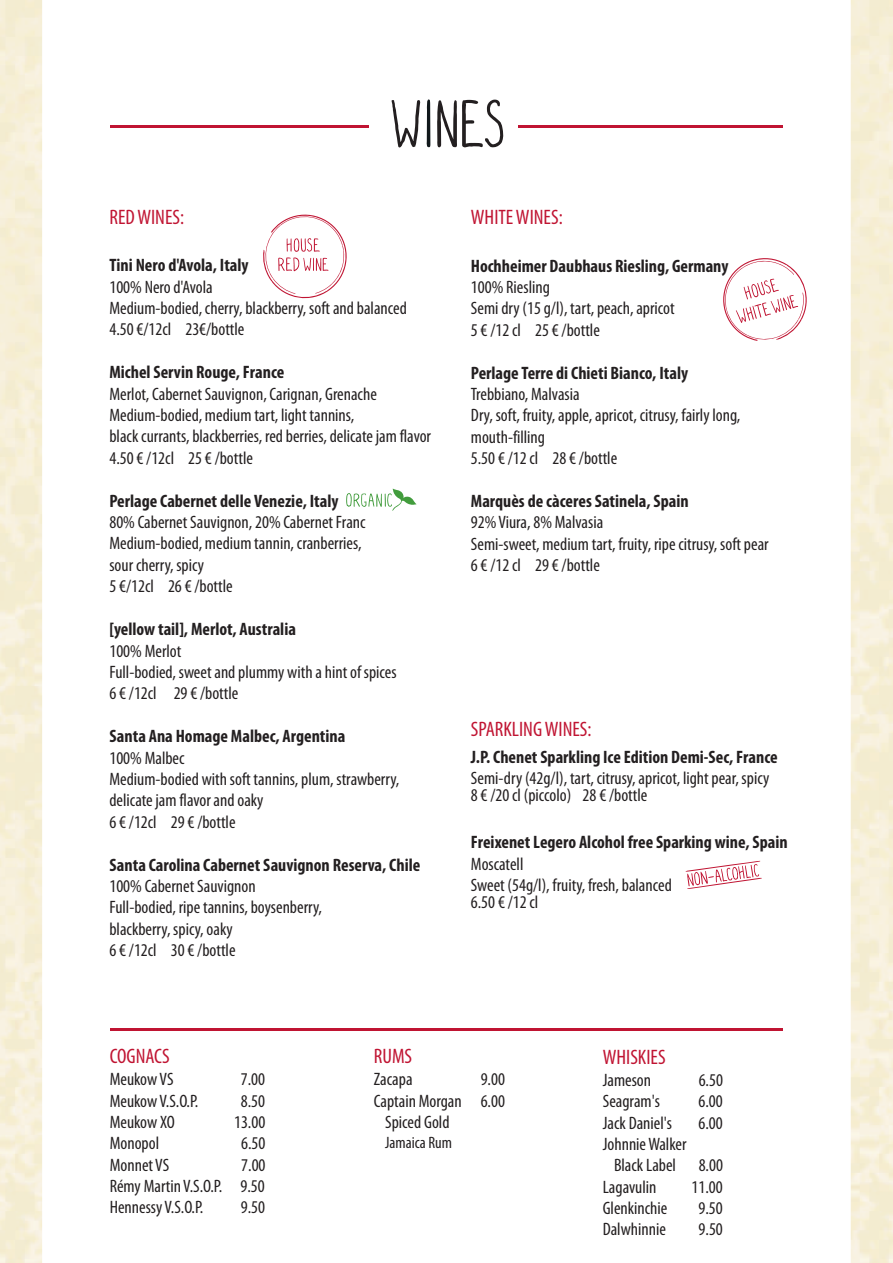
<style>
.page{position:relative;width:893px;height:1263px;background:#fff}
.page>*{position:absolute;margin:0;border:0;box-sizing:border-box;transform-origin:0 0}
.t1{font:condensed 21px "Myriad Pro";color:#c01432}
.t2{font:condensed 18px/21.3px "Myriad Pro";color:#231f20}
.t3{font:700 condensed 18px "Myriad Pro";color:#231f20}
.t4{font:condensed 16.5px "Myriad Pro";color:#231f20}
</style>
<div class="page">
<hr style="left:111px;top:125px;width:258px;height:3px;background:#c01432">
<hr style="left:518px;top:125px;width:264px;height:3px;background:#c01432">
<hr style="left:110px;top:1028px;width:672px;height:2px;background:#c01432">
<svg style="left:391px;top:99px;width:39px;height:49px"></svg>
<svg style="left:437px;top:99px;width:67px;height:49px"></svg>
<svg style="left:263px;top:214px;width:84px;height:85px"></svg>
<svg style="left:723px;top:258px;width:84px;height:83px"></svg>
<svg style="left:346px;top:489px;width:70px;height:22px"></svg>
<svg style="left:685px;top:860px;width:77px;height:29px"></svg>
<p class="t1" style="left:109px;top:208px;width:76px">RED WINES:</p>
<p class="t3" style="left:109px;top:258px;width:141px">Tini Nero d'Avola, Italy</p>
<p class="t2" style="left:109px;top:277px;width:299px">100% Nero d'Avola<br>Medium-bodied, cherry, blackberry, soft and balanced<br>4.50 €/12cl 23€/bottle</p>
<p class="t3" style="left:109px;top:365px;width:176px">Michel Servin Rouge, France</p>
<p class="t2" style="left:109px;top:384px;width:323px">Merlot, Cabernet Sauvignon, Carignan, Grenache Medium-bodied, medium tart, light tannins,<br>black currants, blackberries, red berries, delicate jam flavor 4.50 € /12cl 25 € /bottle</p>
<p class="t3" style="left:109px;top:493px;width:231px">Perlage Cabernet delle Venezie, Italy</p>
<p class="t2" style="left:109px;top:513px;width:258px">80% Cabernet Sauvignon, 20% Cabernet Franc<br>Medium-bodied, medium tannin, cranberries, sour cherry, spicy<br>5 €/12cl 26 € /bottle</p>
<p class="t3" style="left:109px;top:622px;width:188px">[yellow tail], Merlot, Australia</p>
<p class="t2" style="left:109px;top:641px;width:289px">100% Merlot<br>Full-bodied, sweet and plummy with a hint of spices<br>6 € /12cl 29 € /bottle</p>
<p class="t3" style="left:109px;top:729px;width:237px">Santa Ana Homage Malbec, Argentina</p>
<p class="t2" style="left:109px;top:748px;width:291px">100% Malbec<br>Medium-bodied with soft tannins, plum, strawberry, delicate jam flavor and oaky<br>6 € /12cl 29 € /bottle</p>
<p class="t3" style="left:109px;top:857px;width:312px">Santa Carolina Cabernet Sauvignon Reserva, Chile</p>
<p class="t2" style="left:109px;top:877px;width:214px">100% Cabernet Sauvignon<br>Full-bodied, ripe tannins, boysenberry, blackberry, spicy, oaky<br>6 € /12cl 30 € /bottle</p>
<p class="t1" style="left:471px;top:208px;width:93px">WHITE WINES:</p>
<p class="t3" style="left:471px;top:258px;width:259px">Hochheimer Daubhaus Riesling, Germany</p>
<p class="t2" style="left:471px;top:278px;width:205px">100% Riesling<br>Semi dry (15 g/l), tart, peach, apricot</p>
<p class="t2" style="left:471px;top:320px;width:130px">5 € /12 cl 25 € /bottle</p>
<p class="t3" style="left:471px;top:365px;width:219px">Perlage Terre di Chieti Bianco, Italy</p>
<p class="t2" style="left:471px;top:385px;width:271px">Trebbiano, Malvasia<br>Dry, soft, fruity, apple, apricot, citrusy, fairly long, mouth-filling</p>
<p class="t2" style="left:471px;top:449px;width:148px">5.50 € /12 cl 28 € /bottle</p>
<p class="t3" style="left:471px;top:493px;width:219px">Marquès de càceres Satinela, Spain</p>
<p class="t2" style="left:471px;top:513px;width:299px">92% Viura, 8% Malvasia<br>Semi-sweet, medium tart, fruity, ripe citrusy, soft pear</p>
<p class="t2" style="left:471px;top:556px;width:130px">6 € /12 cl 29 € /bottle</p>
<p class="t1" style="left:471px;top:720px;width:122px">SPARKLING WINES:</p>
<p class="t3" style="left:471px;top:749px;width:308px">J.P. Chenet Sparkling Ice Edition Demi-Sec, France</p>
<p class="t2" style="left:471px;top:769px;width:300px">Semi-dry (42g/l), tart, citrusy, apricot, light pear, spicy</p>
<p class="t2" style="left:471px;top:786px;width:178px">8 € /20 cl (piccolo) 28 € /bottle</p>
<p class="t3" style="left:471px;top:835px;width:318px">Freixenet Legero Alcohol free Sparking wine, Spain</p>
<p class="t2" style="left:471px;top:855px;width:202px">Moscatell<br>Sweet (54g/l), fruity, fresh, balanced</p>
<p class="t2" style="left:471px;top:893px;width:69px">6.50 € /12 cl</p>
<p class="t1" style="left:110px;top:1047px;width:61px">COGNACS</p>
<p class="t2" style="left:110px;top:1070px;width:65px">Meukow VS</p>
<p class="t2" style="left:241px;top:1070px;width:26px">7.00</p>
<p class="t2" style="left:110px;top:1091px;width:90px">Meukow V.S.O.P.</p>
<p class="t2" style="left:241px;top:1091px;width:26px">8.50</p>
<p class="t2" style="left:110px;top:1113px;width:67px">Meukow XO</p>
<p class="t2" style="left:234px;top:1112px;width:33px">13.00</p>
<p class="t2" style="left:110px;top:1134px;width:51px">Monopol</p>
<p class="t2" style="left:241px;top:1134px;width:26px">6.50</p>
<p class="t2" style="left:110px;top:1177px;width:156px">Rémy Martin V.S.O.P. 9.50<br>Hennessy V.S.O.P.</p>
<p class="t2" style="left:110px;top:1155px;width:61px">Monnet VS</p>
<p class="t2" style="left:241px;top:1155px;width:26px">7.00</p>
<p class="t2" style="left:241px;top:1198px;width:26px">9.50</p>
<p class="t1" style="left:374px;top:1047px;width:40px">RUMS</p>
<p class="t2" style="left:374px;top:1070px;width:40px">Zacapa</p>
<p class="t2" style="left:481px;top:1070px;width:26px">9.00</p>
<p class="t2" style="left:374px;top:1091px;width:132px">Captain Morgan 6.00</p>
<p class="t2" style="left:385px;top:1113px;width:66px">Spiced Gold</p>
<p class="t4" style="left:385px;top:1135px;width:68px">Jamaica Rum</p>
<p class="t1" style="left:603px;top:1048px;width:64px">WHISKIES</p>
<p class="t2" style="left:603px;top:1071px;width:50px">Jameson</p>
<p class="t2" style="left:699px;top:1071px;width:26px">6.50</p>
<p class="t2" style="left:603px;top:1092px;width:59px">Seagram's</p>
<p class="t2" style="left:698px;top:1092px;width:26px">6.00</p>
<p class="t2" style="left:603px;top:1113px;width:71px">Jack Daniel's</p>
<p class="t2" style="left:698px;top:1113px;width:26px">6.00</p>
<p class="t2" style="left:603px;top:1135px;width:85px;text-align:center">Johnnie Walker<br>Black Label</p>
<p class="t2" style="left:699px;top:1156px;width:26px">8.00</p>
<p class="t2" style="left:603px;top:1177px;width:55px">Lagavulin</p>
<p class="t2" style="left:692px;top:1177px;width:33px">11.00</p>
<p class="t2" style="left:603px;top:1199px;width:66px">Glenkinchie</p>
<p class="t2" style="left:698px;top:1199px;width:26px">9.50</p>
<p class="t2" style="left:603px;top:1220px;width:65px">Dalwhinnie</p>
<p class="t2" style="left:699px;top:1220px;width:26px">9.50</p>
</div>
